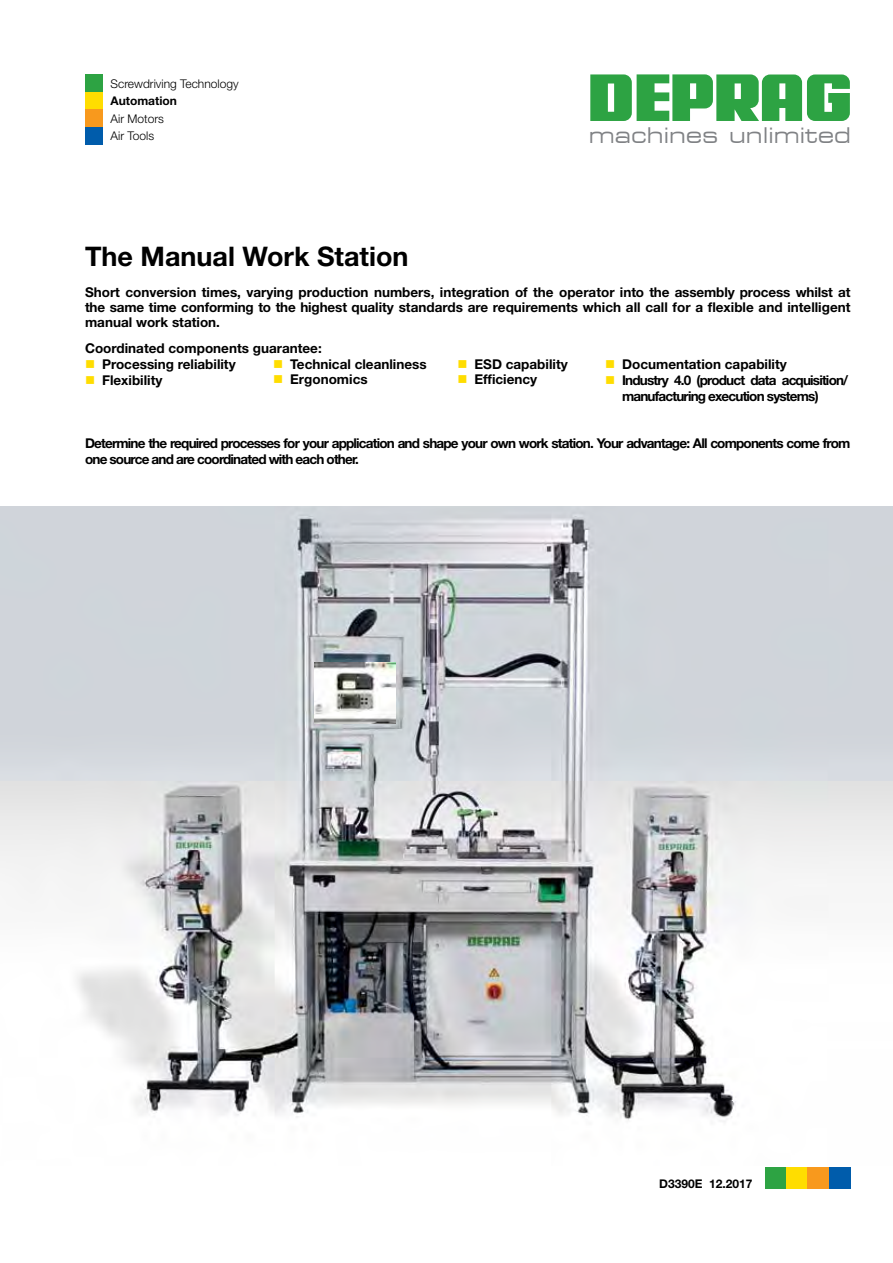
<style>
.page{position:relative;width:893px;height:1263px;background:#fff}
.page>*{position:absolute;margin:0;border:0;box-sizing:border-box;transform-origin:0 0}
.t1{font:700 27px "Helvetica Neue LT Std";color:#000}
.t2{font:expanded 21.45px "Square 721 BT";color:#808285}
.t3{font:700 13.5px/15.9px "Helvetica Neue LT Std";letter-spacing:-.06em;color:#000}
.t4{font:700 13.5px/15.9px "Helvetica Neue LT Std";color:#000}
.t5{font:300 12px/17.5px "Helvetica Neue LT Std";color:#000}
.t6{font:700 12px "Helvetica Neue LT Std";color:#000}
</style>
<div class="page">
<img style="left:0;top:506px;width:893px;height:616px">
<div style="left:765px;top:1167px;width:21px;height:22px;background:#2da343"></div>
<div style="left:786px;top:1167px;width:22px;height:22px;background:#fd0"></div>
<div style="left:808px;top:1167px;width:21px;height:22px;background:#f8991d"></div>
<div style="left:829px;top:1167px;width:21px;height:22px;background:#005cab"></div>
<img style="left:314px;top:663px;width:81px;height:61px">
<div style="left:85px;top:74px;width:18px;height:18px;background:#2da343"></div>
<div style="left:85px;top:92px;width:18px;height:17px;background:#fd0"></div>
<div style="left:85px;top:109px;width:18px;height:18px;background:#f8991d"></div>
<div style="left:85px;top:127px;width:18px;height:18px;background:#005cab"></div>
<svg style="left:590px;top:74px;width:260px;height:47px"></svg>
<p class="t5" style="left:111px;top:74px;width:130px">Screwdriving Technology</p>
<p class="t6" style="left:111px;top:93px;width:68px">Automation</p>
<p class="t5" style="left:111px;top:109px;width:55px">Air Motors<br>Air Tools</p>
<h2 class="t2" style="left:589px;top:123px;width:263px">machines unlimited</h2>
<h1 class="t1" style="left:85px;top:240px;width:325px">The Manual Work Station</h1>
<p class="t3" style="left:85px;top:284px;width:767px;line-height:15px;text-align:justify">Short conversion times, varying production numbers, integration of the operator into the assembly process whilst at the same time conforming to the highest quality standards are requirements which all call for a flexible and intelligent manual work station.</p>
<p class="t4" style="left:102px;top:340px;width:221px;text-indent:-17px">Coordinated components guarantee:<br>Processing reliability<br>Flexibility</p>
<p class="t4" style="left:475px;top:355px;width:95px">ESD capability<br>Efficiency</p>
<p class="t4" style="left:290px;top:355px;width:138px">Technical cleanliness<br>Ergonomics</p>
<p class="t3" style="left:622px;top:356px;width:228px">Documentation capability<br>Industry 4.0 (product data acquisition/ manufacturing execution systems)</p>
<p class="t3" style="left:85px;top:435px;width:767px">Determine the required processes for your application and shape your own work station. Your advantage: All components come from one source and are coordinated with each other.</p>
<p class="t6" style="left:659px;top:1176px;width:95px">D3390E 12.2017</p>
</div>
